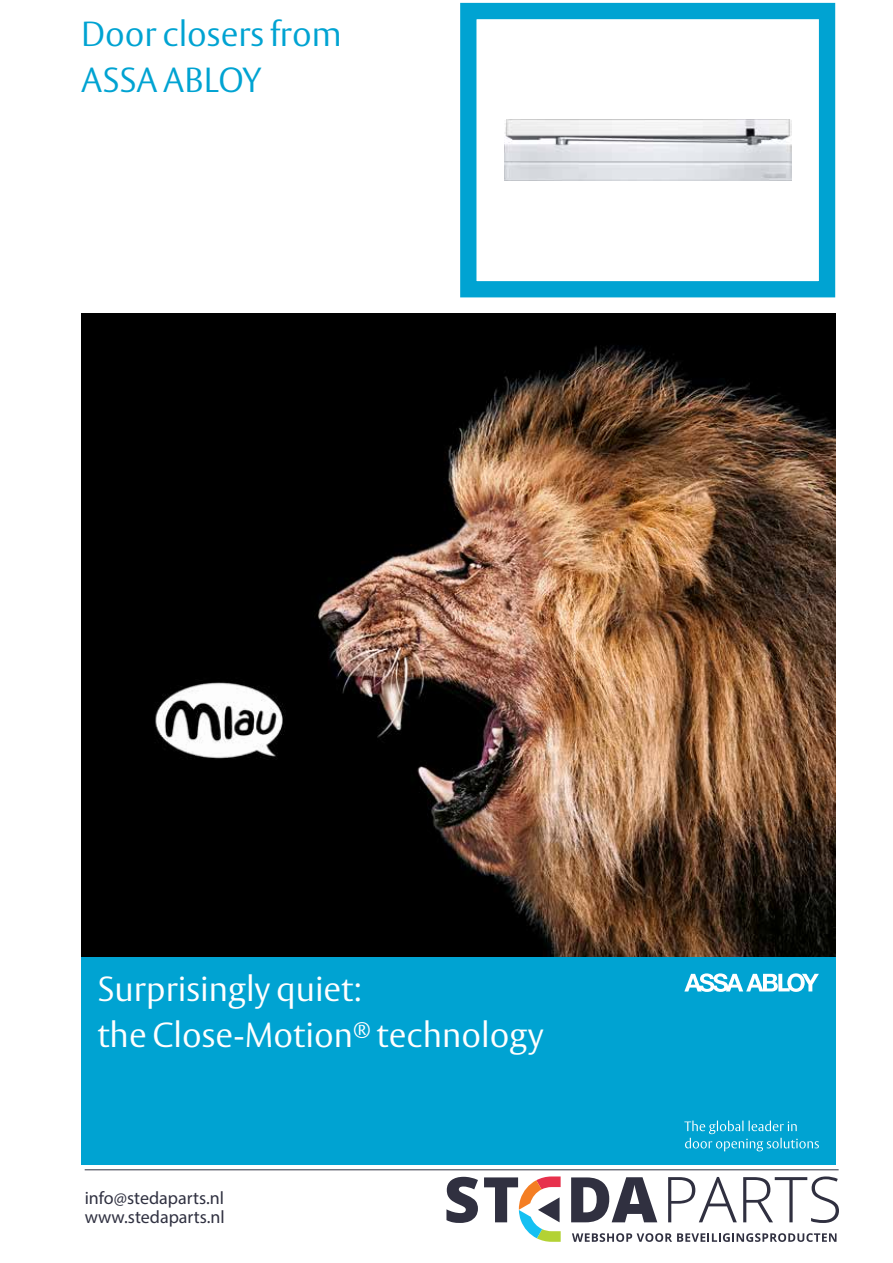
<style>
.page{position:relative;width:893px;height:1263px;background:#fff}
.page>*{position:absolute;margin:0;border:0;box-sizing:border-box;transform-origin:0 0}
.t1{font:300 34.5px "ASSA Vesta";color:#fff}
.t2{font:300 34.5px/46px "ASSA Vesta";color:#00a3d2}
.t3{font:300 20.1px "ASSA Vesta";color:#fff}
.t4{font:18px/19.5px "Myriad Pro";color:#303141}
</style>
<div class="page">
<div style="left:460px;top:3px;width:375px;height:294px;border:16px solid #00a3d2"></div>
<img style="left:81px;top:314px;width:754px;height:643px">
<div style="left:81px;top:957px;width:754px;height:208px;background:#00a3d2"></div>
<svg style="left:684px;top:973px;width:135px;height:19px"></svg>
<svg style="left:684px;top:1120px;width:135px;height:31px"></svg>
<img style="left:504px;top:120px;width:287px;height:60px">
<svg style="left:572px;top:1233px;width:264px;height:9px"></svg>
<svg style="left:446px;top:1177px;width:32px;height:46px"></svg>
<svg style="left:571px;top:1177px;width:86px;height:45px"></svg>
<svg style="left:668px;top:1177px;width:69px;height:45px"></svg>
<svg style="left:743px;top:1176px;width:96px;height:47px"></svg>
<svg style="left:484px;top:1176px;width:77px;height:66px"></svg>
<hr style="left:85px;top:1169px;width:754px;height:1px;background:#303141">
<p class="t2" style="left:81px;top:12px;width:262px">Door closers from<br>ASSA ABLOY</p>
<p class="t1" style="left:97px;top:968px;width:266px">Surprisingly quiet:</p>
<p class="t1" style="left:97px;top:1014px;width:257px">the Close-Motion</p>
<p class="t1" style="left:377px;top:1014px;width:168px">technology</p>
<p class="t3" style="left:353px;top:1016px;width:19px">®</p>
<p class="t4" style="left:85px;top:1188px;width:142px">info@stedaparts.nl www.stedaparts.nl</p>
</div>
